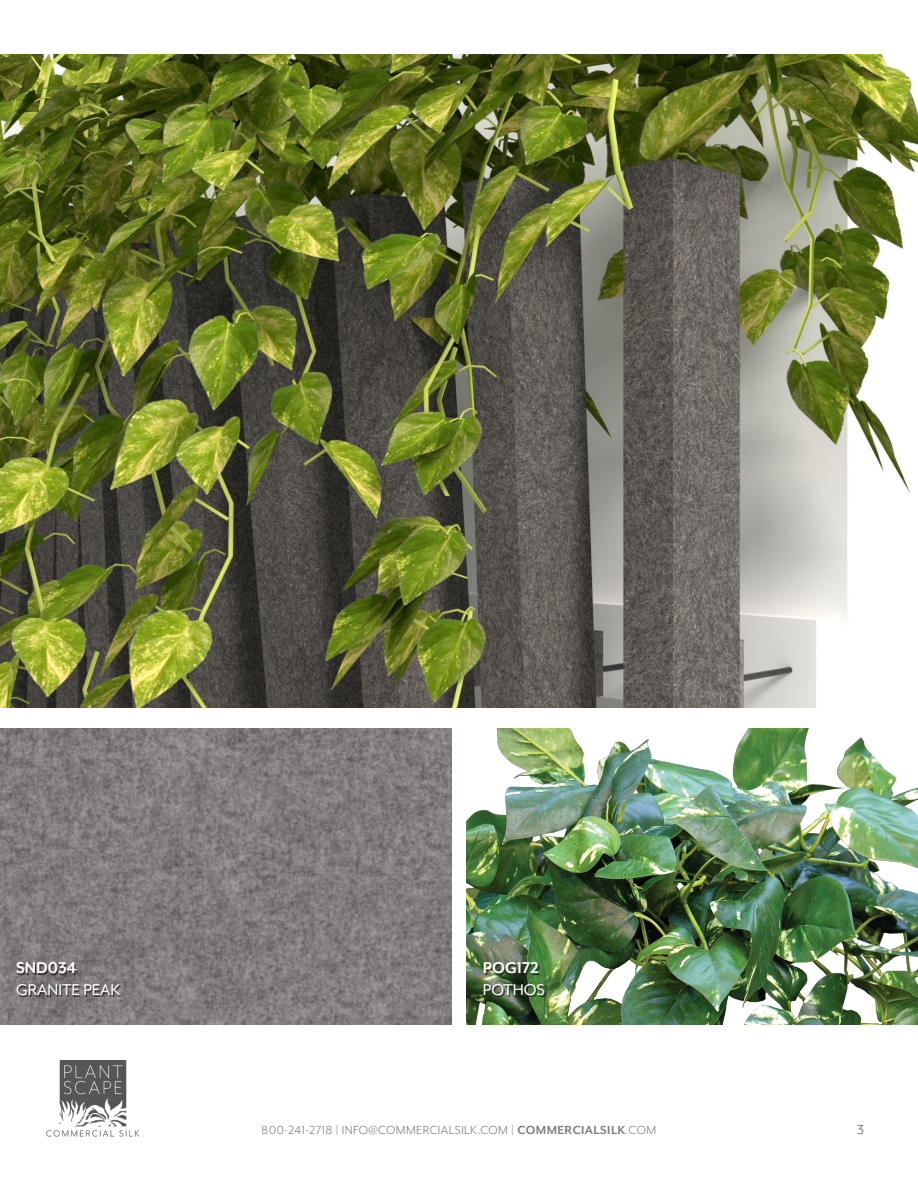
<style>
.page{position:relative;width:918px;height:1188px;background:#fff}
.page>*{position:absolute;margin:0;border:0;box-sizing:border-box;transform-origin:0 0}
.t1{font:18px "Mr Eaves XL Mod OT";color:#fff}
.t2{font:700 18px "Mr Eaves XL Mod OT";color:#fff}
.t3{font:15px "Mr Eaves XL Mod OT";color:#5f5e5e}
.t4{font:13.5px "Mr Eaves XL Mod OT";letter-spacing:.03em;color:#5f5e5e}
.s1{font-weight:700}
</style>
<div class="page">
<img style="left:0;top:54px;width:918px;height:653px">
<img style="left:0;top:729px;width:451px;height:295px">
<img style="left:467px;top:729px;width:451px;height:295px">
<div style="left:18px;top:964px;width:104px;height:33px;background:#231f20;opacity:.75"></div>
<div style="left:485px;top:964px;width:61px;height:33px;background:#231f20;opacity:.75"></div>
<img style="left:46px;top:1061px;width:94px;height:76px">
<p class="t2" style="left:16px;top:958px;width:62px">SND034</p>
<p class="t1" style="left:16px;top:980px;width:106px">GRANITE PEAK</p>
<p class="t2" style="left:483px;top:958px;width:58px">POG172</p>
<p class="t1" style="left:483px;top:980px;width:64px">POTHOS</p>
<p class="t4" style="left:262px;top:1123px;width:396px">800-241-2718 | INFO@COMMERCIALSILK.COM | <span class="s1">COMMERCIALSILK</span>.COM</p>
<p class="t3" style="left:857px;top:1121px;width:8px">3</p>
</div>
